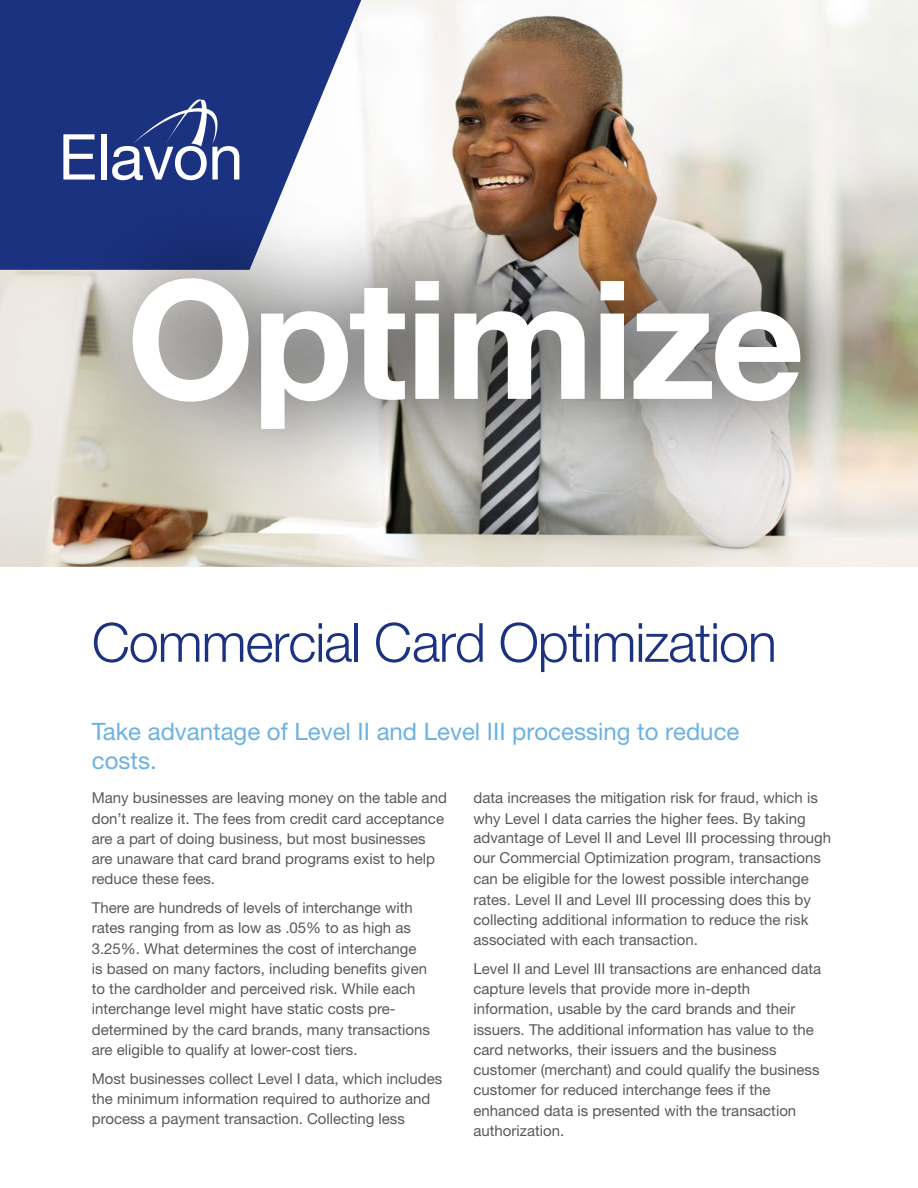
<style>
.page{position:relative;width:918px;height:1188px;background:#fff}
.page>*{position:absolute;margin:0;border:0;box-sizing:border-box;transform-origin:0 0}
.t1{font:700 165px "Helvetica Neue";letter-spacing:-.02em;color:#fff}
.t2{font:300 54px "Helvetica Neue LT Std";letter-spacing:-.02em;color:#1b3281}
.t3{font:24px/28.8px "Helvetica Neue";color:#6ab2e2}
.t4{font:15px/20.2px "Helvetica Neue";color:#58595b}
.t5{font:15px "Helvetica Neue LT Std";color:#58595b}
.s1{font-family:"Helvetica Neue"}
.s2{font-family:"Helvetica Neue LT Std"}
</style>
<div class="page">
<img style="left:0;top:0;width:918px;height:567px">
<svg style="left:0;top:0;width:361px;height:270px;background:#364a8f"></svg>
<svg style="left:63px;top:134px;width:32px;height:46px"></svg>
<div style="left:101px;top:134px;width:5px;height:46px;background:#fff"></div>
<svg style="left:112px;top:99px;width:127px;height:81px"></svg>
<div style="left:54px;top:187px;width:851px;height:333px;background:#000;opacity:.57"></div>
<h1 class="t1" style="left:126px;top:238px;width:680px">Optimize</h1>
<h2 class="t2" style="left:92px;top:610px;width:687px">Commercial Card <span class="s1">Optimization</span></h2>
<h3 class="t3" style="left:92px;top:717px;width:649px">Take advantage of Level II and Level III processing to reduce costs.</h3>
<p class="t4" style="left:92px;top:788px;width:357px">Many businesses are leaving money on the table and don’t realize it. The fees from credit card acceptance are a part of doing business, but most businesses are unaware that card brand programs exist to help reduce these fees.</p>
<p class="t4" style="left:92px;top:897px;width:340px">There are hundreds of levels of interchange with rates ranging from as low as .05% to as high as 3.25%. What determines the cost of interchange is based on many factors, including benefits given to the cardholder and perceived risk. While each interchange level might have static costs pre&shy;determined by the card brands, many transactions are eligible to qualify at lower-cost tiers.</p>
<p class="t4" style="left:92px;top:1068px;width:352px">Most businesses collect Level I data, which includes the minimum information required to authorize and process a payment transaction. Collecting less</p>
<p class="t4" style="left:473px;top:788px;width:359px;line-height:19.6px">data increases the mitigation risk for fraud, which is why Level I data carries the higher fees. By taking advantage of Level II and Level III process<span class="s2">ing through</span></p>
<p class="t5" style="left:473px;top:849px;width:349px">our Commercial Optimization program, <span class="s1">transactions</span></p>
<p class="t4" style="left:473px;top:869px;width:339px">can be eligible for the lowest possible interchange rates. Level II and Level III processing does this by collecting additional information to reduce the risk associated with each transaction.</p>
<p class="t4" style="left:473px;top:958px;width:349px">Level II and Level III transactions are enhanced data capture levels that provide more in-depth information, usable by the card brands and their issuers. The additional information has value to the card networks, their issuers and the business customer (merchant) and could qualify the business customer for reduced interchange fees if the enhanced data is presented with the transaction authorization.</p>
</div>
